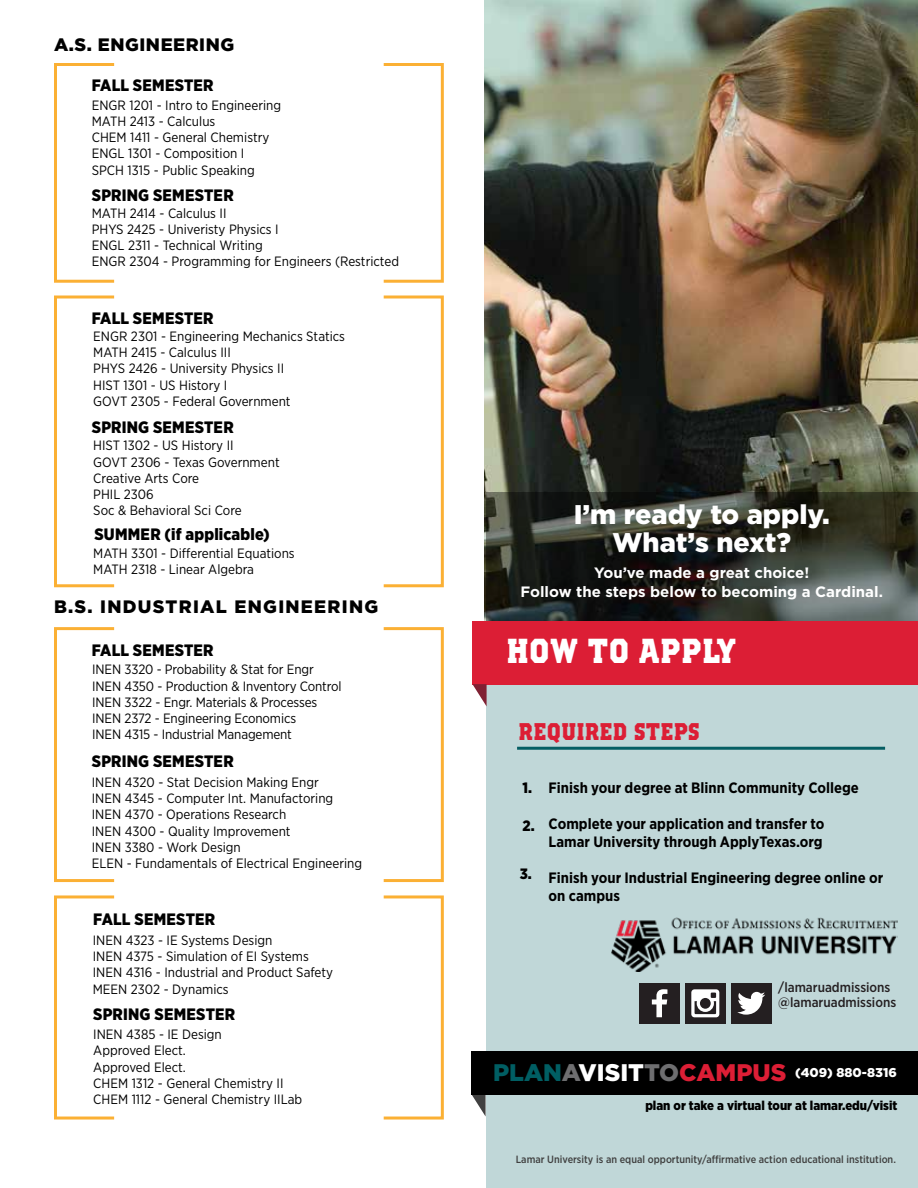
<style>
.page{position:relative;width:918px;height:1188px;background:#fff}
.page>*{position:absolute;margin:0;border:0;box-sizing:border-box;transform-origin:0 0}
.t1{font:700 34.5px "Lamar";color:#fff}
.t2{font:900 27px/28.5px "Gotham";color:#fff;text-align:center}
.t3{font:700 24px "Lamar";color:#dc1e35}
.t4{font:900 18px "Gotham";letter-spacing:.07em;color:#000}
.t5{font:900 18px "Gotham";letter-spacing:.03em;color:#000}
.t6{font:900 16.5px "Gotham Narrow";letter-spacing:.01em;color:#000}
.t7{font:700 15px/18px "Gotham Narrow";color:#000}
.t8{font:700 15px/19.5px "Gotham";color:#fff;text-align:center}
.t9{font:900 15px "Gotham Narrow";color:#000}
.t10{font:13.5px/16.2px "Gotham Narrow";color:#000}
.t11{font:500 13.5px/15px "Gotham Narrow";color:#241f21}
.t12{font:900 12.9px "Gotham Narrow";color:#000}
.t13{font:900 12.75px "Gotham";color:#fff}
.t14{font:500 10.5px "Gotham Narrow";color:#404040}
.s1{font-size:24px;color:#005e63}
.s2{font-size:24px;color:#6e6e70}
.s3{font-size:24px}
.s4{font-size:24px;color:#dc1e35}
</style>
<div class="page">
<div style="left:486px;top:0;width:432px;height:1188px;background:#c0d7d8"></div>
<img style="left:485px;top:0;width:433px;height:621px">
<div style="left:472px;top:621px;width:446px;height:63px;background:#dc1e35"></div>
<svg style="left:472px;top:684px;width:15px;height:22px"></svg>
<svg style="left:486px;top:493px;width:432px;height:128px;background:#31342e"></svg>
<div style="left:471px;top:1051px;width:447px;height:43px;background:#000"></div>
<svg style="left:471px;top:1094px;width:15px;height:23px"></svg>
<hr style="left:517px;top:747px;width:368px;height:3px;background:#055e63">
<div style="left:639px;top:983px;width:40px;height:40px;background:#241f21"></div>
<svg style="left:652px;top:989px;width:15px;height:28px"></svg>
<div style="left:731px;top:983px;width:40px;height:40px;background:#241f21"></div>
<svg style="left:737px;top:992px;width:28px;height:23px"></svg>
<div style="left:685px;top:983px;width:40px;height:40px;background:#241f21"></div>
<svg style="left:691px;top:989px;width:28px;height:28px"></svg>
<img style="left:611px;top:917px;width:286px;height:55px">
<svg style="left:54px;top:63px;width:390px;height:220px"></svg>
<svg style="left:54px;top:295px;width:390px;height:293px"></svg>
<svg style="left:54px;top:627px;width:390px;height:256px"></svg>
<svg style="left:54px;top:895px;width:390px;height:225px"></svg>
<h3 class="t5" style="left:54px;top:32px;width:182px">A.S. ENGINEERING</h3>
<p class="t6" style="left:92px;top:75px;width:123px">FALL SEMESTER</p>
<p class="t10" style="left:92px;top:97px;width:191px">ENGR 1201 - Intro to Engineering<br>MATH 2413 - Calculus<br>CHEM 1411 - General Chemistry<br>ENGL 1301 - Composition I<br>SPCH 1315 - Public Speaking</p>
<p class="t10" style="left:92px;top:205px;width:309px">MATH 2414 - Calculus II<br>PHYS 2425 - Univeristy Physics I<br>ENGL 2311 - Technical Writing<br>ENGR 2304 - Programming for Engineers (Restricted</p>
<p class="t6" style="left:92px;top:184px;width:143px">SPRING SEMESTER</p>
<p class="t6" style="left:92px;top:307px;width:123px">FALL SEMESTER</p>
<p class="t10" style="left:93px;top:328px;width:253px">ENGR 2301 - Engineering Mechanics Statics<br>MATH 2415 - Calculus III<br>PHYS 2426 - University Physics II<br>HIST 1301 - US History I<br>GOVT 2305 - Federal Government</p>
<p class="t10" style="left:93px;top:437px;width:188px">HIST 1302 - US History II<br>GOVT 2306 - Texas Government<br>Creative Arts Core<br>PHIL 2306<br>Soc &amp; Behavioral Sci Core</p>
<p class="t6" style="left:92px;top:417px;width:143px">SPRING SEMESTER</p>
<p class="t6" style="left:94px;top:523px;width:177px">SUMMER (if applicable)</p>
<p class="t10" style="left:93px;top:545px;width:203px">MATH 3301 - Differential Equations<br>MATH 2318 - Linear Algebra</p>
<h3 class="t4" style="left:54px;top:594px;width:326px">B.S. INDUSTRIAL ENGINEERING</h3>
<p class="t6" style="left:92px;top:639px;width:123px">FALL SEMESTER</p>
<p class="t10" style="left:92px;top:661px;width:251px">INEN 3320 - Probability &amp; Stat for Engr INEN 4350 - Production &amp; Inventory Control INEN 3322 - Engr. Materials &amp; Processes INEN 2372 - Engineering Economics<br>INEN 4315 - Industrial Management</p>
<p class="t6" style="left:92px;top:750px;width:143px">SPRING SEMESTER</p>
<p class="t10" style="left:92px;top:774px;width:272px">INEN 4320 - Stat Decision Making Engr<br>INEN 4345 - Computer Int. Manufactoring INEN 4370 - Operations Research<br>INEN 4300 - Quality Improvement<br>INEN 3380 - Work Design<br>ELEN - Fundamentals of Electrical Engineering</p>
<p class="t6" style="left:93px;top:908px;width:123px">FALL SEMESTER</p>
<p class="t10" style="left:93px;top:932px;width:242px">INEN 4323 - IE Systems Design<br>INEN 4375 - Simulation of EI Systems<br>INEN 4316 - Industrial and Product Safety<br>MEEN 2302 - Dynamics</p>
<p class="t10" style="left:93px;top:1026px;width:210px">INEN 4385 - IE Design<br>Approved Elect.<br>Approved Elect.<br>CHEM 1312 - General Chemistry II<br>CHEM 1112 - General Chemistry IILab</p>
<p class="t6" style="left:93px;top:1003px;width:143px">SPRING SEMESTER</p>
<h2 class="t2" style="left:574px;top:500px;width:258px">I’m ready to apply.<br>What’s next?</h2>
<p class="t8" style="left:521px;top:563px;width:364px">You’ve made a great choice!<br>Follow the steps below to becoming a Cardinal.</p>
<h1 class="t1" style="left:507px;top:629px;width:231px">HOW TO APPLY</h1>
<h3 class="t3" style="left:518px;top:717px;width:183px">REQUIRED STEPS</h3>
<p class="t7" style="left:549px;top:778px;width:312px">Finish your degree at Blinn Community College</p>
<p class="t7" style="left:549px;top:814px;width:277px">Complete your application and transfer to<br>Lamar University through ApplyTexas.org</p>
<p class="t7" style="left:549px;top:868px;width:336px">Finish your Industrial Engineering degree online or on campus</p>
<p class="t9" style="left:523px;top:778px;width:11px">1.</p>
<p class="t9" style="left:523px;top:816px;width:14px">2.</p>
<p class="t9" style="left:520px;top:864px;width:14px">3.</p>
<p class="t11" style="left:778px;top:980px;width:119px">/lamaruadmissions @lamaruadmissions</p>
<p class="t13" style="left:493px;top:1064px;width:405px"><span class="s1">PLAN</span><span class="s2">A</span><span class="s3">VISIT</span><span class="s2">TO</span><span class="s4">CAMPUS</span> (409) 880-8316</p>
<p class="t12" style="left:645px;top:1097px;width:254px">plan or take a virtual tour at lamar.edu/visit</p>
<p class="t14" style="left:516px;top:1152px;width:382px">Lamar University is an equal opportunity/affirmative action educational institution.</p>
</div>
